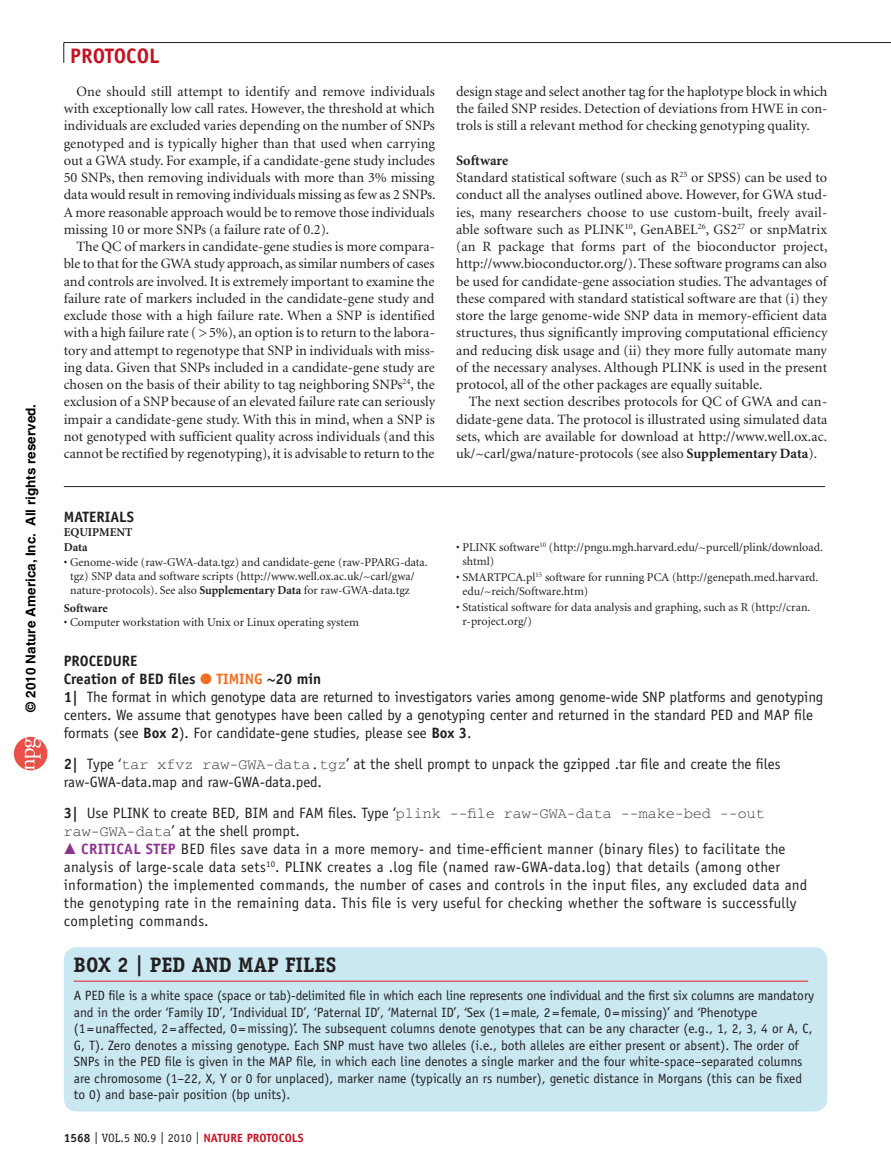
<style>
.page{position:relative;width:891px;height:1175px;background:#fff}
.page>*{position:absolute;margin:0;border:0;box-sizing:border-box;transform-origin:0 0}
.pBoxttl{font:700 21px "Officina Serif";color:#231f20}
.t1{font:700 21px "Officina Sans";color:#c41324}
.pParaProcedure{font:15px/18px "Officina Sans";letter-spacing:.02em;color:#231f20}
.pFirstParaProcedure{font:15px/18px "Officina Sans";letter-spacing:-.005em;color:#231f20}
.pParaProcedure-2{font:15px/18px "Officina Sans";color:#231f20}
.pSec_1and2Procedure{font:700 15px "Officina Sans";color:#231f20}
.pParaProcedure-3{font:700 15px "Officina Sans";color:#8e3292}
.pSec1ttlProcedure{font:700 15px "Officina Sans";color:#231f20}
.pSec1ttlMaterials{font:700 15px "Officina Sans";color:#231f20}
.pPara{font:14.25px/17.2px "Minion";color:#231f20;text-align:justify}
.pFirstpara{font:14.25px/17.2px "Minion";color:#231f20;text-align:justify}
.pSec2ttl{font:700 14.25px "Minion";color:#231f20}
.pBox{font:13.5px/16.5px "Officina Sans";color:#231f20}
.t2{font:700 13.5px "Helvetica";color:#000}
.pBulletLevel1First{font:12px/14.2px "Minion";color:#231f20}
.pBulletLevel1{font:12px/14.2px "Minion";color:#231f20}
.pBulletLevel1Last{font:12px/14.2px "Minion";color:#231f20}
.t3{font:12px "Officina Serif";color:#231f20}
.pSec_2and3Materials{font:700 12px "Minion";letter-spacing:-.005em;color:#231f20}
.pFirstpara-2{font:700 12px "Minion";color:#231f20}
.pSec_3and4{font:700 12px "Minion";color:#231f20}
.s1{font-weight:700}
.s2{color:#f36e21}
.s3{font-family:"Courier"}
.s4{font-family:"Officina Sans";font-weight:700}
.s5{font-family:"Officina Sans";font-weight:700;color:#c41324}
</style>
<div class="page">
<svg style="left:14px;top:737px;width:33px;height:33px"></svg>
<svg style="left:64px;top:43px;width:1px;height:20px"></svg>
<hr style="left:64px;top:42px;width:827px;height:1px;background:#231f20">
<hr style="left:64px;top:486px;width:761px;height:1px;background:#231f20">
<div style="left:64px;top:947px;width:763px;height:164px;background:#cae8f2;border-radius:13px"></div>
<hr style="left:74px;top:980px;width:734px;height:1px;background:#ee1d23">
<p class="t2" style="left:23px;top:712px;width:309px;rotate:-90deg">© 2010 Nature America, Inc. All rights reserved.</p>
<h1 class="t1" style="left:70px;top:43px;width:91px">PROTOCOL</h1>
<p class="pPara" style="left:64px;top:83px;width:373px;text-indent:13px">One should still attempt to identify and remove individuals with exceptionally low call rates. However, the threshold at which individuals are excluded varies depending on the number of SNPs genotyped and is typically higher than that used when carrying out a GWA study. For example, if a candidate-gene study includes 50 SNPs, then removing individuals with more than 3% missing data would result in removing individuals missing as few as 2 SNPs.<br>A more reasonable approach would be to remove those individuals missing 10 or more SNPs (a failure rate of 0.2).</p>
<p class="pPara" style="left:64px;top:238px;width:373px;text-indent:13px">The QC of markers in candidate-gene studies is more compara&shy;ble to that for the GWA study approach, as similar numbers of cases and controls are involved. It is extremely important to examine the failure rate of markers included in the candidate-gene study and exclude those with a high failure rate. When a SNP is identified with a high failure rate (&gt;5%), an option is to return to the labora&shy;tory and attempt to regenotype that SNP in individuals with miss&shy;ing data. Given that SNPs included in a candidate-gene study are chosen on the basis of their ability to tag neighboring SNPs<sup>24</sup>, the exclusion of a SNP because of an elevated failure rate can seriously impair a candidate-gene study. With this in mind, when a SNP is not genotyped with sufficient quality across individuals (and this cannot be rectified by regenotyping), it is advisable to return to the</p>
<p class="pSec1ttlMaterials" style="left:64px;top:508px;width:20px">MATER</p>
<p class="pSec1ttlMaterials" style="left:105px;top:508px;width:15px">IALS</p>
<p class="pSec_2and3Materials" style="left:64px;top:526px;width:70px">EQUIPMENT</p>
<p class="pSec_3and4" style="left:64px;top:541px;width:25px">Data</p>
<p class="pBulletLevel1First" style="left:70px;top:555px;width:359px;text-indent:-6px">• Genome-wide (raw-GWA-data.tgz) and candidate-gene (raw-PPARG-data. tgz) SNP data and software scripts (http://www.well.ox.ac.uk/~carl/gwa/ nature-protocols). See also <span class="s1">Supplementary Data</span> for raw-GWA-data.tgz</p>
<p class="pFirstpara-2" style="left:64px;top:601px;width:46px">Software</p>
<p class="pBulletLevel1First" style="left:64px;top:615px;width:297px">• Computer workstation with Unix or Linux operating system</p>
<p class="pPara" style="left:456px;top:83px;width:373px">design stage and select another tag for the haplotype block in which the failed SNP resides. Detection of deviations from HWE in con&shy;trols is still a relevant method for checking genotyping quality.</p>
<p class="pSec2ttl" style="left:456px;top:153px;width:54px">Software</p>
<p class="pFirstpara" style="left:456px;top:169px;width:373px">Standard statistical software (such as R<sup>25</sup> or SPSS) can be used to conduct all the analyses outlined above. However, for GWA stud&shy;ies, many researchers choose to use custom-built, freely avail&shy;able software such as PLINK<sup>10</sup>, GenABEL<sup>26</sup>, GS2<sup>27</sup> or snpMatrix (an R package that forms part of the bioconductor project, http://www.bioconductor.org/). These software programs can also be used for candidate-gene association studies. The advantages of these compared with standard statistical software are that (i) they store the large genome-wide SNP data in memory-efficient data structures, thus significantly improving computational efficiency and reducing disk usage and (ii) they more fully automate many of the necessary analyses. Although PLINK is used in the present protocol, all of the other packages are equally suitable.</p>
<p class="pPara" style="left:456px;top:394px;width:373px;text-indent:13px">The next section describes protocols for QC of GWA and can&shy;didate-gene data. The protocol is illustrated using simulated data sets, which are available for download at http://www.well.ox.ac. uk/~carl/gwa/nature-protocols (see also <span class="s1">Supplementary Data</span>).</p>
<p class="pBulletLevel1" style="left:463px;top:540px;width:362px;text-indent:-6px">• PLINK software<sup>10</sup> (http://pngu.mgh.harvard.edu/~purcell/plink/download. shtml)</p>
<p class="pBulletLevel1" style="left:463px;top:570px;width:358px;text-indent:-6px">• SMARTPCA.pl<sup>15</sup> software for running PCA (http://genepath.med.harvard. edu/~reich/Software.htm)</p>
<p class="pBulletLevel1Last" style="left:463px;top:600px;width:349px;text-indent:-6px">• Statistical software for data analysis and graphing, such as R (http://cran. r-project.org/)</p>
<p class="pSec1ttlProcedure" style="left:64px;top:652px;width:9px">PROCE</p>
<p class="pSec1ttlProcedure" style="left:104px;top:652px;width:18px">DURE</p>
<p class="pSec_1and2Procedure" style="left:64px;top:670px;width:259px">CREATION OF BED FILES <span class="s2">● TIMING</span> ~20 MIN</p>
<p class="pFirstParaProcedure" style="left:64px;top:688px;width:761px"><span class="s1">1|</span> The format in which genotype data are returned to investigators varies among genome-wide SNP platforms and genotyping centers. We assume that genotypes have been called by a genotyping center and returned in the standard PED and MAP file formats (see <span class="s1">BOX 2</span>). For candidate-gene studies, please see <span class="s1">BOX 3</span>.</p>
<p class="pParaProcedure-2" style="left:64px;top:755px;width:718px"><span class="s1">2|</span> Type ‘<span class="s3">tar xfvz raw-GWA-data.tgz</span>’ at the shell prompt to unpack the gzipped .tar file and create the files raw-GWA-data.map and raw-GWA-data.ped.</p>
<p class="pParaProcedure-2" style="left:64px;top:803px;width:703px"><span class="s1">3|</span> Use PLINK to create BED, BIM and FAM files. Type ‘<span class="s3">plink --file raw-GWA-data --make-bed --out raw-GWA-data</span>’ at the shell prompt.</p>
<p class="pParaProcedure-3" style="left:81px;top:839px;width:44px">CRITICAL</p>
<p class="pParaProcedure-3" style="left:146px;top:839px;width:9px">STEP</p>
<p class="pParaProcedure" style="left:64px;top:839px;width:745px;text-indent:117px">BED files save data in a more memory- and time-efficient manner (binary files) to facilitate the analysis of large-scale data sets<sup>10</sup>. PLINK creates a .log file (named raw-GWA-data.log) that details (among other information) the implemented commands, the number of cases and controls in the input files, any excluded data and the genotyping rate in the remaining data. This file is very useful for checking whether the software is successfully completing commands.</p>
<p class="pBoxttl" style="left:74px;top:952px;width:264px">Box 2 | PED AND MAP FILES</p>
<p class="pBox" style="left:74px;top:987px;width:742px">A PED file is a white space (space or tab)-delimited file in which each line represents one individual and the first six columns are mandatory and in the order ‘Family ID’, ‘Individual ID’, ‘Paternal ID’, ‘Maternal ID’, ‘Sex (1 =male, 2 =female, 0=missing)’ and ‘Phenotype<br>(1 =unaffected, 2=affected, 0=missing)’. The subsequent columns denote genotypes that can be any character (e.g., 1, 2, 3, 4 or A, C, G, T). Zero denotes a missing genotype. Each SNP must have two alleles (i.e., both alleles are either present or absent). The order of SNPs in the PED file is given in the MAP file, in which each line denotes a single marker and the four white-space–separated columns are chromosome (1–22, X, Y or 0 for unplaced), marker name (typically an rs number), genetic distance in Morgans (this can be fixed to 0) and base-pair position (bp units).</p>
<p class="t3" style="left:64px;top:1131px;width:241px"><span class="s4">1568</span> | VOL.5 NO.9 | 2010 | <span class="s5">NATURE PROTOCOLS</span></p>
</div>
